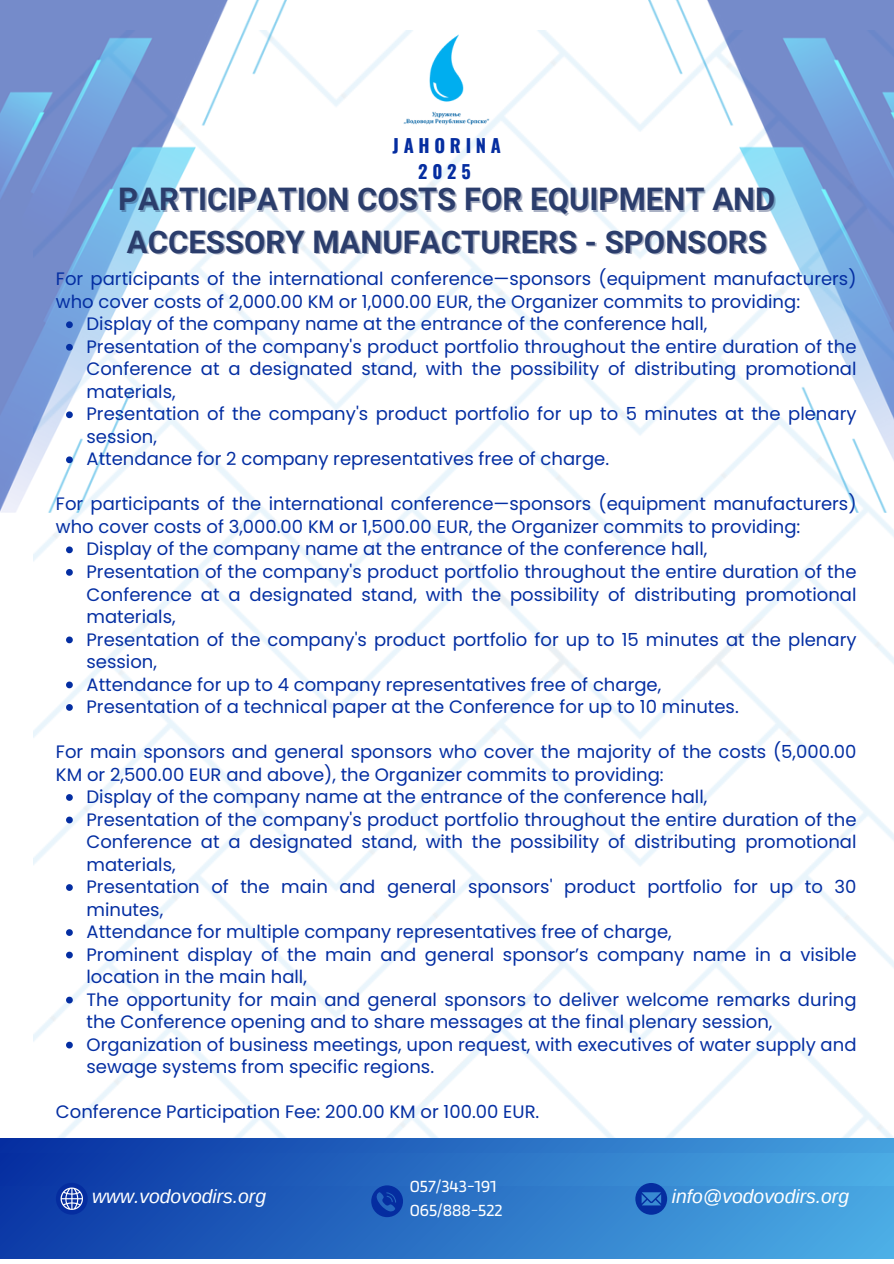
<style>
.page{position:relative;width:894px;height:1264px;background:#fff}
.page>*{position:absolute;margin:0;border:0;box-sizing:border-box;transform-origin:0 0}
.t1{font:700 31.05px "Roboto";color:#2b3d6c}
.t2{font:italic 19.35px "Arimo";color:#fff}
.t3{font:700 18.3px/25.5px "Oswald";letter-spacing:.255em;color:#052da0;text-align:center}
.t4{font:18px/22.5px "Poppins";color:#042ea2}
.t5{font:17.85px "Blinker";color:#fff}
</style>
<div class="page">
<img style="left:34px;top:30px;width:859px;height:1108px">
<svg style="left:156px;top:790px;width:29px;height:28px"></svg>
<img style="left:648px;top:0;width:245px;height:512px">
<img style="left:0;top:0;width:286px;height:512px">
<div style="left:0;top:1138px;width:893px;height:120px;background:linear-gradient(to right,#0a36a5,#4aabe4)"></div>
<div style="left:0;top:1153px;width:893px;height:32px;background:linear-gradient(to right,#062fa1,#4caee5)"></div>
<img style="left:391px;top:30px;width:111px;height:129px">
<svg style="left:635px;top:1182px;width:32px;height:32px"></svg>
<svg style="left:56px;top:1182px;width:32px;height:32px"></svg>
<svg style="left:371px;top:1185px;width:32px;height:32px"></svg>
<svg style="left:66px;top:321px;width:7px;height:7px"></svg>
<svg style="left:66px;top:344px;width:7px;height:6px"></svg>
<svg style="left:66px;top:411px;width:7px;height:7px"></svg>
<svg style="left:66px;top:456px;width:7px;height:7px"></svg>
<svg style="left:66px;top:546px;width:7px;height:7px"></svg>
<svg style="left:66px;top:569px;width:7px;height:6px"></svg>
<svg style="left:66px;top:636px;width:7px;height:7px"></svg>
<svg style="left:66px;top:681px;width:7px;height:7px"></svg>
<svg style="left:66px;top:704px;width:7px;height:6px"></svg>
<svg style="left:66px;top:794px;width:7px;height:6px"></svg>
<svg style="left:66px;top:816px;width:7px;height:7px"></svg>
<svg style="left:66px;top:884px;width:7px;height:6px"></svg>
<svg style="left:66px;top:929px;width:7px;height:6px"></svg>
<svg style="left:66px;top:951px;width:7px;height:7px"></svg>
<svg style="left:66px;top:996px;width:7px;height:7px"></svg>
<svg style="left:66px;top:1041px;width:7px;height:7px"></svg>
<p class="t3" style="left:392px;top:132px;width:110px">JAHORINA<br>2025</p>
<h1 class="t1" style="left:118px;top:181px;width:658px">PARTICIPATION COSTS FOR EQUIPMENT AND</h1>
<p class="t1" style="left:127px;top:224px;width:641px">ACCESSORY MANUFACTURERS - SPONSORS</p>
<p class="t4" style="left:56px;top:268px;width:801px">For participants of the international conference—sponsors (equipment manufacturers) who cover costs of 2,000.00 KM or 1,000.00 EUR, the Organizer commits to providing:</p>
<p class="t4" style="left:86px;top:313px;width:622px">Display of the company name at the entrance of the conference hall,</p>
<p class="t4" style="left:86px;top:335px;width:771px;text-align:justify">Presentation of the company's product portfolio throughout the entire duration of the Conference at a designated stand, with the possibility of distributing promotional materials,</p>
<p class="t4" style="left:86px;top:403px;width:771px">Presentation of the company's product portfolio for up to 5 minutes at the plenary session,</p>
<p class="t4" style="left:86px;top:448px;width:524px">Attendance for 2 company representatives free of charge.</p>
<p class="t4" style="left:56px;top:493px;width:801px">For participants of the international conference—sponsors (equipment manufacturers) who cover costs of 3,000.00 KM or 1,500.00 EUR, the Organizer commits to providing:</p>
<p class="t4" style="left:86px;top:538px;width:622px">Display of the company name at the entrance of the conference hall,</p>
<p class="t4" style="left:86px;top:560px;width:771px;text-align:justify">Presentation of the company's product portfolio throughout the entire duration of the Conference at a designated stand, with the possibility of distributing promotional materials,</p>
<p class="t4" style="left:86px;top:628px;width:771px">Presentation of the company's product portfolio for up to 15 minutes at the plenary session,</p>
<p class="t4" style="left:86px;top:673px;width:576px">Attendance for up to 4 company representatives free of charge,</p>
<p class="t4" style="left:86px;top:695px;width:653px">Presentation of a technical paper at the Conference for up to 10 minutes.</p>
<p class="t4" style="left:56px;top:740px;width:801px">For main sponsors and general sponsors who cover the majority of the costs (5,000.00<br>KM or 2,500.00 EUR and above), the Organizer commits to providing:</p>
<p class="t4" style="left:86px;top:785px;width:622px">Display of the company name at the entrance of the conference hall,</p>
<p class="t4" style="left:86px;top:808px;width:771px;text-align:justify">Presentation of the company's product portfolio throughout the entire duration of the Conference at a designated stand, with the possibility of distributing promotional materials,</p>
<p class="t4" style="left:86px;top:875px;width:771px">Presentation of the main and general sponsors' product portfolio for up to 30 minutes,</p>
<p class="t4" style="left:86px;top:920px;width:586px">Attendance for multiple company representatives free of charge,</p>
<p class="t4" style="left:86px;top:943px;width:771px">Prominent display of the main and general sponsor’s company name in a visible location in the main hall,</p>
<p class="t4" style="left:86px;top:988px;width:771px">The opportunity for main and general sponsors to deliver welcome remarks during the Conference opening and to share messages at the final plenary session,</p>
<p class="t4" style="left:86px;top:1033px;width:771px">Organization of business meetings, upon request, with executives of water supply and sewage systems from specific regions.</p>
<p class="t4" style="left:56px;top:1100px;width:485px">Conference Participation Fee: 200.00 KM or 100.00 EUR.</p>
<p class="t5" style="left:409px;top:1174px;width:88px">057/343-191</p>
<h2 class="t5" style="left:409px;top:1199px;width:94px">065/888-522</h2>
<p class="t2" style="left:92px;top:1185px;width:175px">www.vodovodirs.org</p>
<p class="t2" style="left:671px;top:1185px;width:179px">info@vodovodirs.org</p>
</div>
